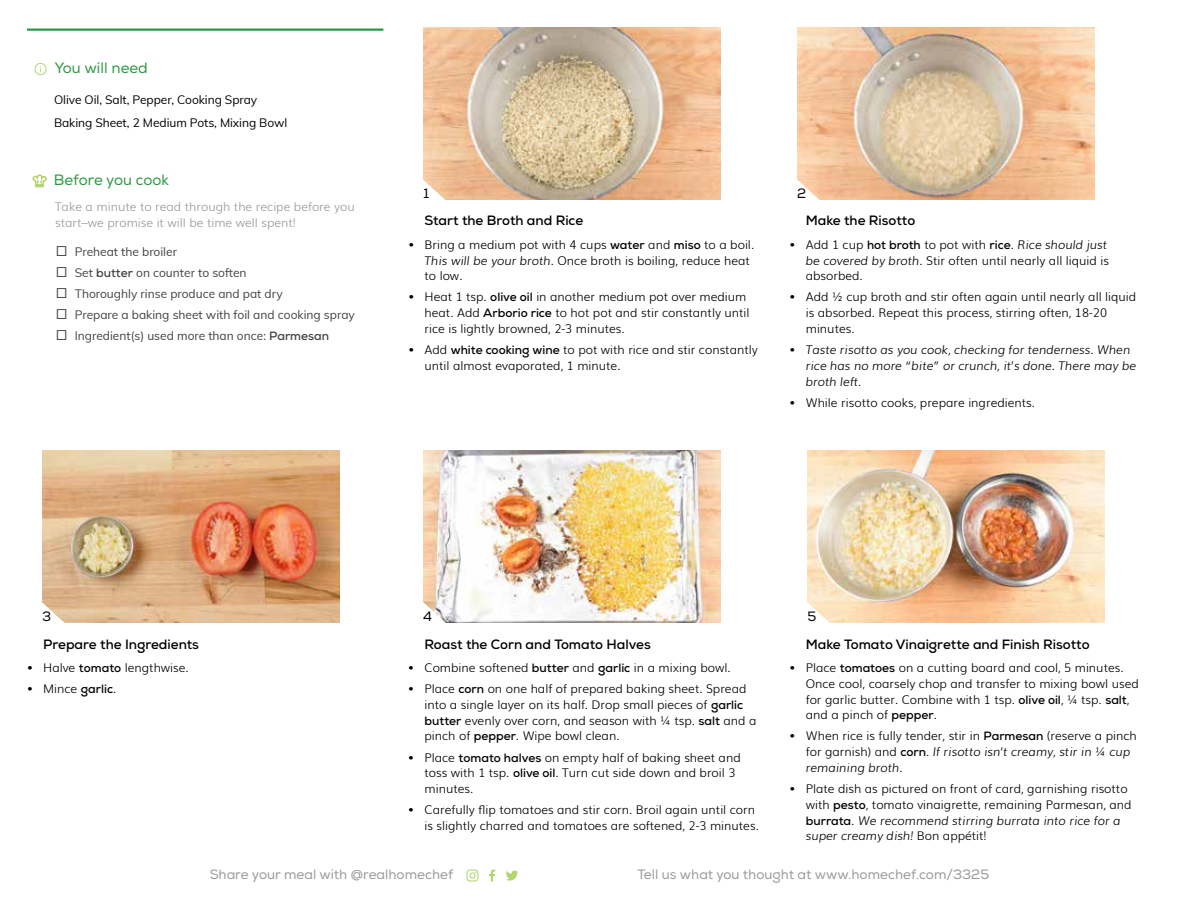
<style>
.page{position:relative;width:1188px;height:918px;background:#fff}
.page>*{position:absolute;margin:0;border:0;box-sizing:border-box;transform-origin:0 0}
.t1{font:15px "Nexa";color:#2c9942}
.t2{font:700 13.5px "Nexa";color:#000}
.t3{font:13.5px "Nexa";color:#9a9a9a}
.t4{font:13.5px "Nexa";color:#000}
.t5{font:300 12px/15.8px "Muli";color:#000}
.t6{font:12px/21px "Muli";color:#414241}
.t7{font:italic 300 12px/15.8px "Muli";color:#000}
.t8{font:300 12px/16.5px "Muli";color:#9a9a9a}
.t9{font:12px/23.2px "Muli";letter-spacing:-.005em;color:#000}
.s1{font-family:"Nexa";font-weight:700}
.s2{font-style:italic}
.s3{font-style:normal}
</style>
<div class="page">
<img style="left:42px;top:450px;width:297px;height:173px">
<img style="left:423px;top:450px;width:297px;height:173px">
<img style="left:423px;top:27px;width:297px;height:173px">
<img style="left:808px;top:450px;width:297px;height:173px">
<img style="left:797px;top:27px;width:297px;height:173px">
<svg style="left:423px;top:178px;width:24px;height:22px"></svg>
<svg style="left:797px;top:178px;width:24px;height:22px"></svg>
<svg style="left:42px;top:601px;width:24px;height:22px"></svg>
<svg style="left:423px;top:601px;width:24px;height:22px"></svg>
<svg style="left:807px;top:601px;width:24px;height:22px"></svg>
<hr style="left:27px;top:28px;width:356px;height:3px;background:#2c9942">
<div style="left:35px;top:63px;width:11px;height:12px;border:1px solid #b4d672;border-radius:50%"></div>
<svg style="left:33px;top:175px;width:14px;height:12px"></svg>
<svg style="left:489px;top:870px;width:6px;height:12px"></svg>
<svg style="left:466px;top:870px;width:13px;height:12px"></svg>
<svg style="left:506px;top:871px;width:12px;height:10px"></svg>
<p class="t1" style="left:55px;top:59px;width:95px">You will need</p>
<p class="t9" style="left:54px;top:87px;width:235px">Olive Oil, Salt, Pepper, Cooking Spray<br>Baking Sheet, 2 Medium Pots, Mixing Bowl</p>
<p class="t1" style="left:54px;top:171px;width:117px">Before you cook</p>
<p class="t8" style="left:55px;top:198px;width:301px">Take a minute to read through the recipe before you start–we promise it will be time well spent!</p>
<p class="t6" style="left:75px;top:241px;width:282px">Preheat the broiler<br>Set <span class="s1">butter</span> on counter to soften<br>Thoroughly rinse produce and pat dry<br>Prepare a baking sheet with foil and cooking spray Ingredient(s) used more than once: <span class="s1">Parmesan</span></p>
<p class="t4" style="left:423px;top:185px;width:7px">1</p>
<p class="t2" style="left:425px;top:212px;width:160px">Start the Broth and Rice</p>
<p class="t5" style="left:425px;top:236px;width:331px;text-indent:-16px">• Bring a medium pot with 4 cups <span class="s1">water</span> and <span class="s1">miso</span> to a boil.<br><span class="s2">This will be your broth.</span> Once broth is boiling, reduce heat to low.</p>
<p class="t5" style="left:425px;top:288px;width:327px;text-indent:-16px">• Heat 1 tsp. <span class="s1">olive oil</span> in another medium pot over medium heat. Add <span class="s1">Arborio rice</span> to hot pot and stir constantly until rice is lightly browned, 2-3 minutes.</p>
<p class="t5" style="left:425px;top:341px;width:335px;text-indent:-16px">• Add <span class="s1">white cooking wine</span> to pot with rice and stir constantly until almost evaporated, 1 minute.</p>
<p class="t4" style="left:797px;top:185px;width:11px">2</p>
<p class="t2" style="left:806px;top:212px;width:111px">Make the Risotto</p>
<p class="t5" style="left:806px;top:236px;width:305px;text-indent:-16px">• Add 1 cup <span class="s1">hot broth</span> to pot with <span class="s1">rice</span>. <span class="s2">Rice should just be covered by broth.</span> Stir often until nearly all liquid is absorbed.</p>
<p class="t5" style="left:806px;top:288px;width:332px;text-indent:-16px">• Add ½ cup broth and stir often again until nearly all liquid is absorbed. Repeat this process, stirring often, 18-20 minutes.</p>
<p class="t7" style="left:806px;top:341px;width:332px;text-indent:-16px"><span class="s3">•</span> Taste risotto as you cook, checking for tenderness. When rice has no more “bite” or crunch, it’s done. There may be broth left.</p>
<p class="t5" style="left:790px;top:394px;width:247px">• While risotto cooks, prepare ingredients.</p>
<p class="t4" style="left:42px;top:608px;width:11px">3</p>
<p class="t4" style="left:423px;top:608px;width:10px">4</p>
<p class="t4" style="left:808px;top:608px;width:10px">5</p>
<p class="t2" style="left:43px;top:636px;width:157px">Prepare the Ingredients</p>
<p class="t5" style="left:27px;top:659px;width:163px">• Halve <span class="s1">tomato</span> lengthwise.</p>
<p class="t5" style="left:27px;top:680px;width:91px">• Mince <span class="s1">garlic</span>.</p>
<p class="t2" style="left:424px;top:635px;width:228px">Roast the Corn and Tomato Halves</p>
<p class="t5" style="left:408px;top:659px;width:324px">• Combine softened <span class="s1">butter</span> and <span class="s1">garlic</span> in a mixing bowl.</p>
<p class="t5" style="left:425px;top:680px;width:334px;text-indent:-16px">• Place <span class="s1">corn</span> on one half of prepared baking sheet. Spread into a single layer on its half. Drop small pieces of <span class="s1">garlic butter</span> evenly over corn, and season with ¼ tsp. <span class="s1">salt</span> and a pinch of <span class="s1">pepper</span>. Wipe bowl clean.</p>
<p class="t5" style="left:425px;top:749px;width:318px;text-indent:-16px">• Place <span class="s1">tomato halves</span> on empty half of baking sheet and toss with 1 tsp. <span class="s1">olive oil</span>. Turn cut side down and broil 3 minutes.</p>
<p class="t5" style="left:425px;top:801px;width:336px;text-indent:-16px">• Carefully flip tomatoes and stir corn. Broil again until corn is slightly charred and tomatoes are softened, 2-3 minutes.</p>
<p class="t2" style="left:806px;top:635px;width:285px">Make Tomato Vinaigrette and Finish Risotto</p>
<p class="t5" style="left:806px;top:659px;width:335px;text-indent:-16px">• Place <span class="s1">tomatoes</span> on a cutting board and cool, 5 minutes.<br>Once cool, coarsely chop and transfer to mixing bowl used for garlic butter. Combine with 1 tsp. <span class="s1">olive oil</span>, ¼ tsp. <span class="s1">salt</span>, and a pinch of <span class="s1">pepper</span>.</p>
<p class="t5" style="left:806px;top:727px;width:333px;text-indent:-16px">• When rice is fully tender, stir in <span class="s1">Parmesan</span> (reserve a pinch for garnish) and <span class="s1">corn</span>. <span class="s2">If risotto isn’t creamy, stir in ¼ cup remaining broth.</span></p>
<p class="t5" style="left:806px;top:780px;width:327px;text-indent:-16px">• Plate dish as pictured on front of card, garnishing risotto with <span class="s1">pesto</span>, tomato vinaigrette, remaining Parmesan, and <span class="s1">burrata</span>. <span class="s2">We recommend stirring burrata into rice for a super creamy dish!</span> Bon appétit!</p>
<p class="t3" style="left:210px;top:867px;width:245px">Share your meal with @realhomechef</p>
<p class="t3" style="left:638px;top:867px;width:353px">Tell us what you thought at www.homechef.com/3325</p>
</div>
